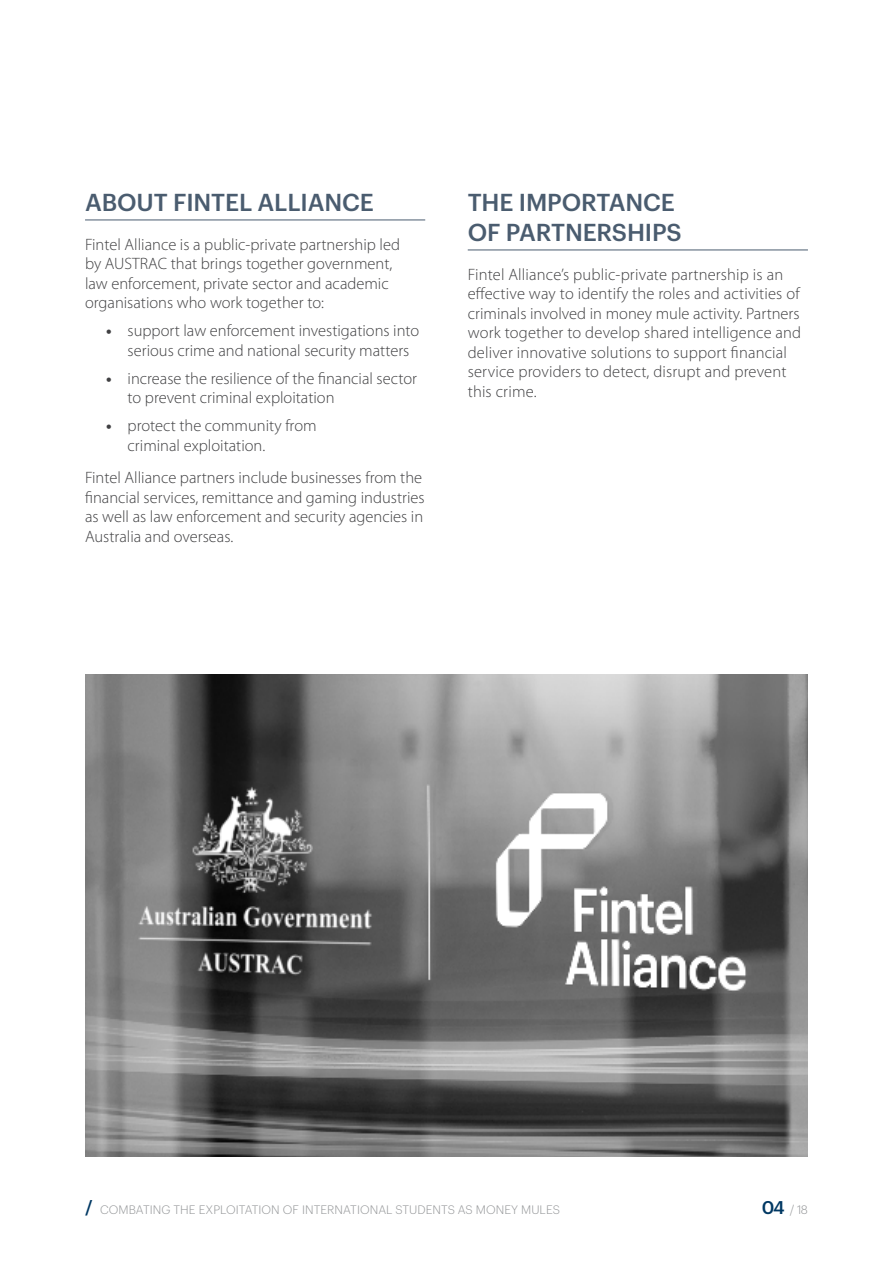
<style>
.page{position:relative;width:893px;height:1263px;background:#fff}
.page>*{position:absolute;margin:0;border:0;box-sizing:border-box;transform-origin:0 0}
.t1{font:500 24px/30px "Graphik";letter-spacing:-.005em;color:#4a5c6f}
.t2{font:300 16.5px/19.5px "Myriad Pro";color:#404042}
.t3{font:300 12px "Graphik";letter-spacing:.005em;color:#939597}
.s1{font-weight:700}
.s2{font-weight:500;font-size:18px;color:#003863}
</style>
<div class="page">
<img style="left:85px;top:675px;width:723px;height:482px">
<hr style="left:85px;top:220px;width:340px;height:1px;background:#4a5c6f">
<hr style="left:468px;top:250px;width:340px;height:1px;background:#4a5c6f">
<h1 class="t1" style="left:85px;top:188px;width:290px">ABOUT FINTEL ALLIANCE</h1>
<p class="t2" style="left:85px;top:236px;width:316px">Fintel Alliance is a public-private partnership led by AUSTRAC that brings together government, law enforcement, private sector and academic organisations who work together to:</p>
<p class="t2" style="left:128px;top:322px;width:293px;text-indent:-21px"><span class="s1">•</span> support law enforcement investigations into serious crime and national security matters</p>
<p class="t2" style="left:128px;top:370px;width:291px;text-indent:-21px"><span class="s1">•</span> increase the resilience of the financial sector to prevent criminal exploitation</p>
<p class="t2" style="left:128px;top:417px;width:191px;text-indent:-21px"><span class="s1">•</span> protect the community from criminal exploitation.</p>
<p class="t2" style="left:85px;top:469px;width:341px">Fintel Alliance partners include businesses from the financial services, remittance and gaming industries as well as law enforcement and security agencies in Australia and overseas.</p>
<h1 class="t1" style="left:468px;top:188px;width:215px">THE IMPORTANCE<br>OF PARTNERSHIPS</h1>
<p class="t2" style="left:468px;top:266px;width:335px">Fintel Alliance’s public-private partnership is an effective way to identify the roles and activities of criminals involved in money mule activity. Partners work together to develop shared intelligence and deliver innovative solutions to support financial service providers to detect, disrupt and prevent this crime.</p>
<p class="t3" style="left:85px;top:1203px;width:476px"><span class="s2">/</span> COMBATING THE EXPLOITATION OF INTERNATIONAL STUDENTS AS MONEY MULES</p>
<p class="t3" style="left:762px;top:1205px;width:48px"><span class="s2">04</span> / 18</p>
</div>
